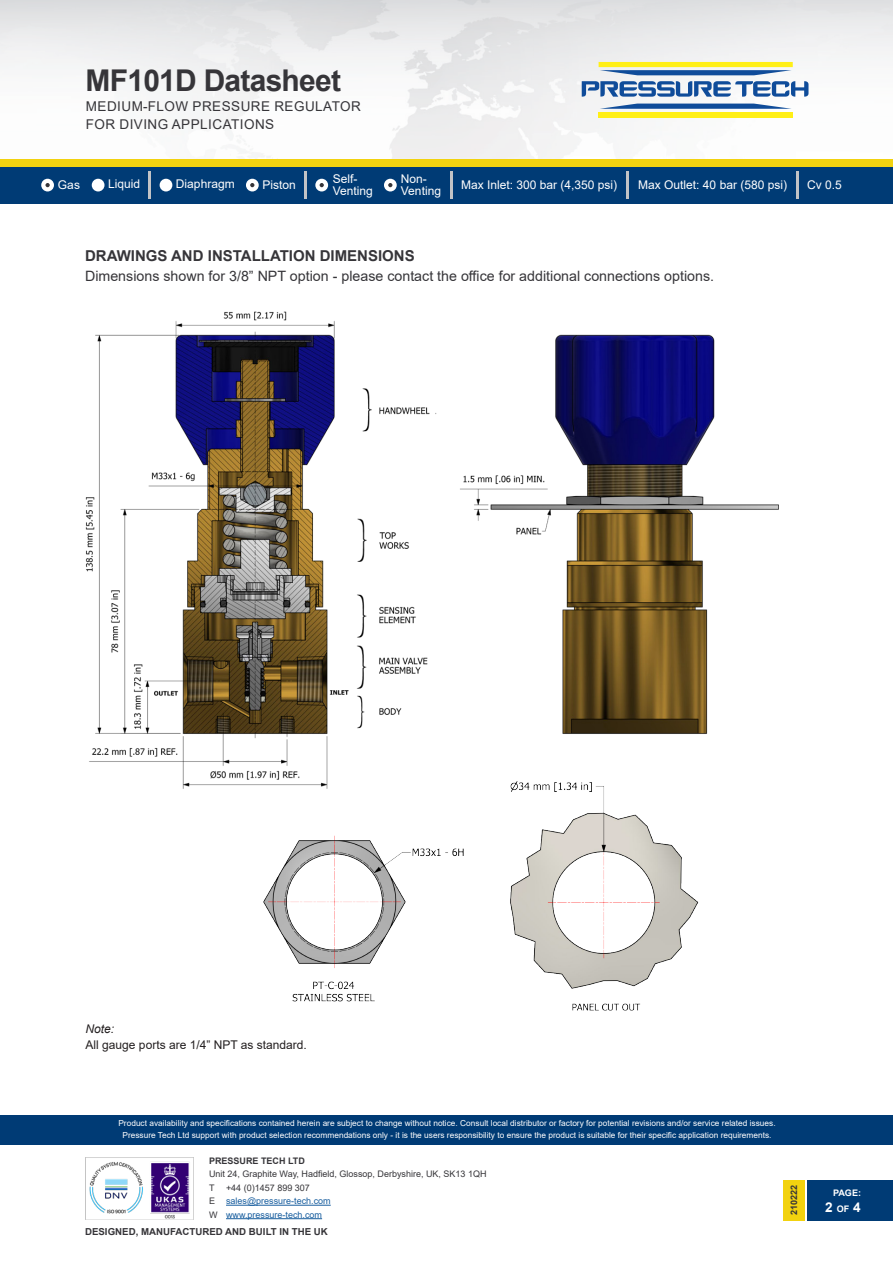
<style>
.page{position:relative;width:893px;height:1263px;background:#fff}
.page>*{position:absolute;margin:0;border:0;box-sizing:border-box;transform-origin:0 0}
.t1{font:700 30px "Arial";letter-spacing:-.025em;color:#363539}
.PT-Body_Copy{font:700 15px "Arial";color:#363539}
.PT-Body_Copy-2{font:14.25px "Arial";color:#363539}
.t2{font:13.5px/18px "Arial";letter-spacing:.035em;color:#363539}
.t3{font:700 13.5px "Arial";color:#fff}
.t4{font:12px/12px "Arial";color:#fff}
.PT-Body_Copy-3{font:12px "Arial";color:#231f20}
.PT-Body_Copy-4{font:italic 12px "Arial";color:#231f20}
.t5{font:700 9.6px "Arial";color:#363539}
.t6{font:9px/13.5px "Arial";color:#175d9e}
.t7{font:9px/13.5px "Arial";color:#363539}
.t8{font:700 9px "Arial";color:#363539}
.t9{font:700 9px "Arial";color:#fff}
.t10{font:8.25px/12px "Arial";color:#fff;text-align:center}
.s1{color:#363539}
.s2{font-size:9px}
</style>
<div class="page">
<img style="left:0;top:0;width:893px;height:159px">
<svg style="left:582px;top:81px;width:226px;height:16px"></svg>
<svg style="left:600px;top:104px;width:192px;height:5px"></svg>
<svg style="left:599px;top:62px;width:194px;height:13px"></svg>
<div style="left:599px;top:112px;width:194px;height:5px;background:#ffef16"></div>
<div style="left:0;top:1114px;width:893px;height:30px;background:#003b75"></div>
<div style="left:808px;top:1179px;width:85px;height:41px;background:#003b75"></div>
<div style="left:783px;top:1179px;width:21px;height:41px;background:#f2d20f"></div>
<div style="left:0;top:166px;width:893px;height:38px;background:#003b75"></div>
<div style="left:0;top:159px;width:893px;height:7px;background:#f2d20f"></div>
<div style="left:92px;top:179px;width:13px;height:12px;background:#fff;border-radius:50%"></div>
<div style="left:160px;top:179px;width:12px;height:12px;background:#fff;border-radius:50%"></div>
<div style="left:246px;top:179px;width:13px;height:12px;background:#fff;border-radius:50%"></div>
<hr style="left:451px;top:171px;width:2px;height:28px;background:#c2c3c6">
<hr style="left:626px;top:171px;width:3px;height:28px;background:#c2c3c6">
<hr style="left:796px;top:171px;width:3px;height:28px;background:#c2c3c6">
<hr style="left:148px;top:171px;width:3px;height:28px;background:#c2c3c6">
<div style="left:41px;top:179px;width:13px;height:12px;background:#fff;border-radius:50%"></div>
<svg style="left:45px;top:183px;width:5px;height:4px"></svg>
<svg style="left:250px;top:183px;width:4px;height:4px"></svg>
<div style="left:315px;top:179px;width:13px;height:12px;background:#fff;border-radius:50%"></div>
<div style="left:384px;top:179px;width:13px;height:12px;background:#fff;border-radius:50%"></div>
<hr style="left:304px;top:171px;width:2px;height:28px;background:#c2c3c6">
<svg style="left:388px;top:183px;width:4px;height:4px"></svg>
<svg style="left:320px;top:183px;width:4px;height:4px"></svg>
<hr style="left:226px;top:1205px;width:105px;height:1px;background:#175d9e">
<hr style="left:226px;top:1218px;width:96px;height:1px;background:#175d9e">
<img style="left:85px;top:1157px;width:109px;height:62px">
<img style="left:263px;top:835px;width:201px;height:167px">
<img style="left:510px;top:795px;width:189px;height:216px">
<img style="left:85px;top:311px;width:694px;height:484px">
<h1 class="t1" style="left:86px;top:59px;width:257px">MF101D Datasheet</h1>
<h3 class="t2" style="left:86px;top:97px;width:277px">MEDIUM-FLOW PRESSURE REGULATOR<br>FOR DIVING APPLICATIONS</h3>
<h3 class="t4" style="left:333px;top:173px;width:42px">Self-<br>Venting</h3>
<h3 class="t4" style="left:401px;top:173px;width:42px">Non-<br>Venting</h3>
<h3 class="t4" style="left:58px;top:179px;width:24px">Gas</h3>
<h3 class="t4" style="left:108px;top:178px;width:34px">Liquid</h3>
<h3 class="t4" style="left:176px;top:178px;width:60px">Diaphragm</h3>
<h3 class="t4" style="left:262px;top:179px;width:35px">Piston</h3>
<h3 class="t4" style="left:461px;top:179px;width:158px">Max Inlet: 300 bar (4,350 psi)</h3>
<h3 class="t4" style="left:638px;top:179px;width:150px">Max Outlet: 40 bar (580 psi)</h3>
<h3 class="t4" style="left:807px;top:179px;width:36px">Cv 0.5</h3>
<p class="PT-Body_Copy" style="left:85px;top:245px;width:331px">DRAWINGS AND INSTALLATION DIMENSIONS</p>
<p class="PT-Body_Copy-2" style="left:85px;top:266px;width:631px">Dimensions shown for 3/8” NPT option - please contact the office for additional connections options.</p>
<p class="PT-Body_Copy-4" style="left:86px;top:1021px;width:30px">Note:</p>
<p class="PT-Body_Copy-3" style="left:86px;top:1037px;width:223px">All gauge ports are 1/4” NPT as standard.</p>
<p class="t10" style="left:118px;top:1117px;width:659px">Product availability and specifications contained herein are subject to change without notice. Consult local distributor or factory for potential revisions and/or service related issues.<br>Pressure Tech Ltd support with product selection recommendations only - it is the users responsibility to ensure the product is suitable for their specific application requirements.</p>
<p class="t8" style="left:209px;top:1154px;width:97px">PRESSURE TECH LTD</p>
<p class="t7" style="left:209px;top:1167px;width:279px">Unit 24, Graphite Way, Hadfield, Glossop, Derbyshire, UK, SK13 1QH<br>T</p>
<p class="t6" style="left:209px;top:1181px;width:123px;text-indent:17px"><span class="s1">+44 (0)1457 899 307<br>E</span> sales@pressure-tech.com<br><span class="s1">W</span> www.pressure-tech.com</p>
<p class="t5" style="left:85px;top:1225px;width:244px">DESIGNED, MANUFACTURED AND BUILT IN THE UK</p>
<p class="t8" style="left:788px;top:1215px;width:32px;rotate:-90deg">210222</p>
<p class="t9" style="left:833px;top:1186px;width:30px">PAGE:</p>
<p class="t3" style="left:825px;top:1198px;width:37px">2 <span class="s2">OF</span> 4</p>
</div>
